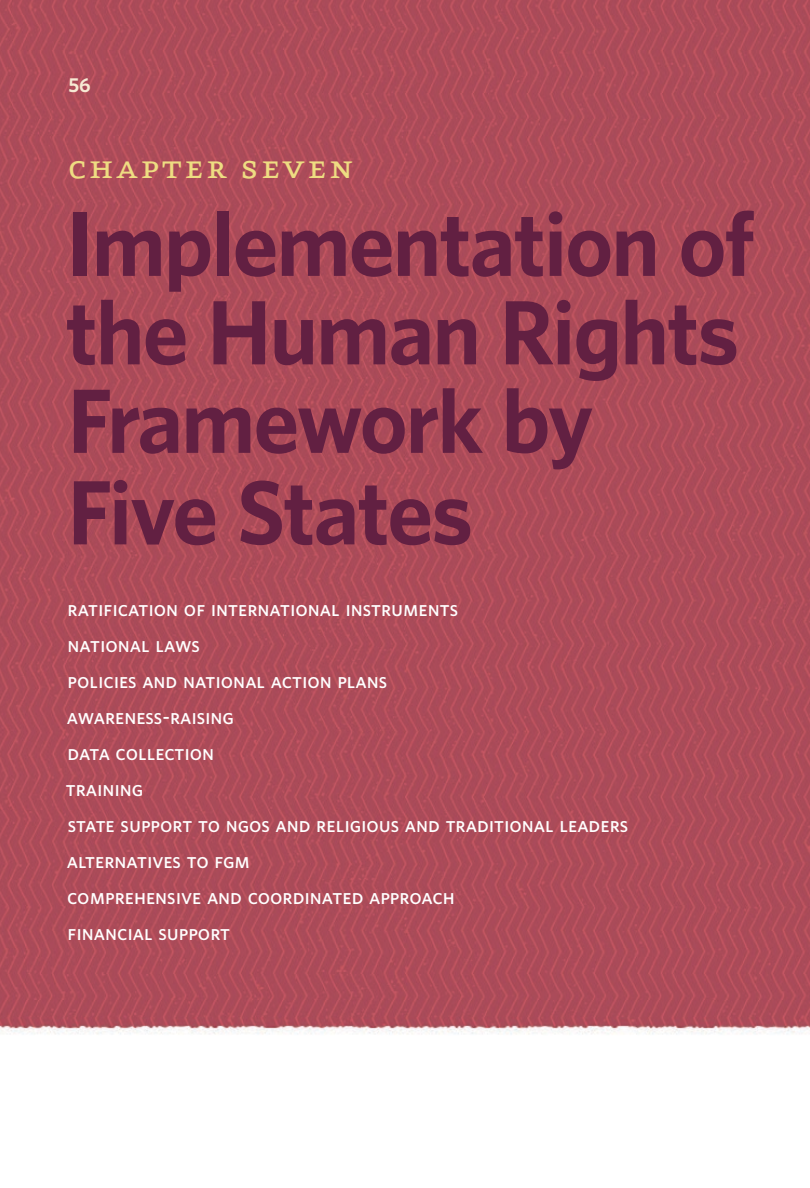
<style>
.page{position:relative;width:810px;height:1188px;background:#fff}
.page>*{position:absolute;margin:0;border:0;box-sizing:border-box;transform-origin:0 0}
.t1{font:700 82.95px/89.6px "UNFPA";letter-spacing:-.025em;color:#622042}
.t2{font:42px "Eureka Small Caps";letter-spacing:.04em;color:#eedd82}
.t3{font:19.5px/36px "UNFPA Semibold SC";color:#fff}
.t4{font:700 18px "UNFPA";color:#f7ead4}
</style>
<div class="page">
<img style="left:0;top:0;width:810px;height:1035px">
<p class="t4" style="left:68px;top:73px;width:24px">56</p>
<h2 class="t2" style="left:68px;top:147px;width:288px">chapter seven</h2>
<h1 class="t1" style="left:66px;top:196px;width:691px">Implementation of the Human Rights<br>Framework by<br>Five States</h1>
<p class="t3" style="left:66px;top:590px;width:564px">ratification of international instruments<br>national laws<br>policies and national action plans<br>awareness-raising<br>data collection<br>training<br>state support to ngos and religious and traditional leaders alternatives to fgm<br>comprehensive and coordinated approach<br>financial support</p>
</div>
